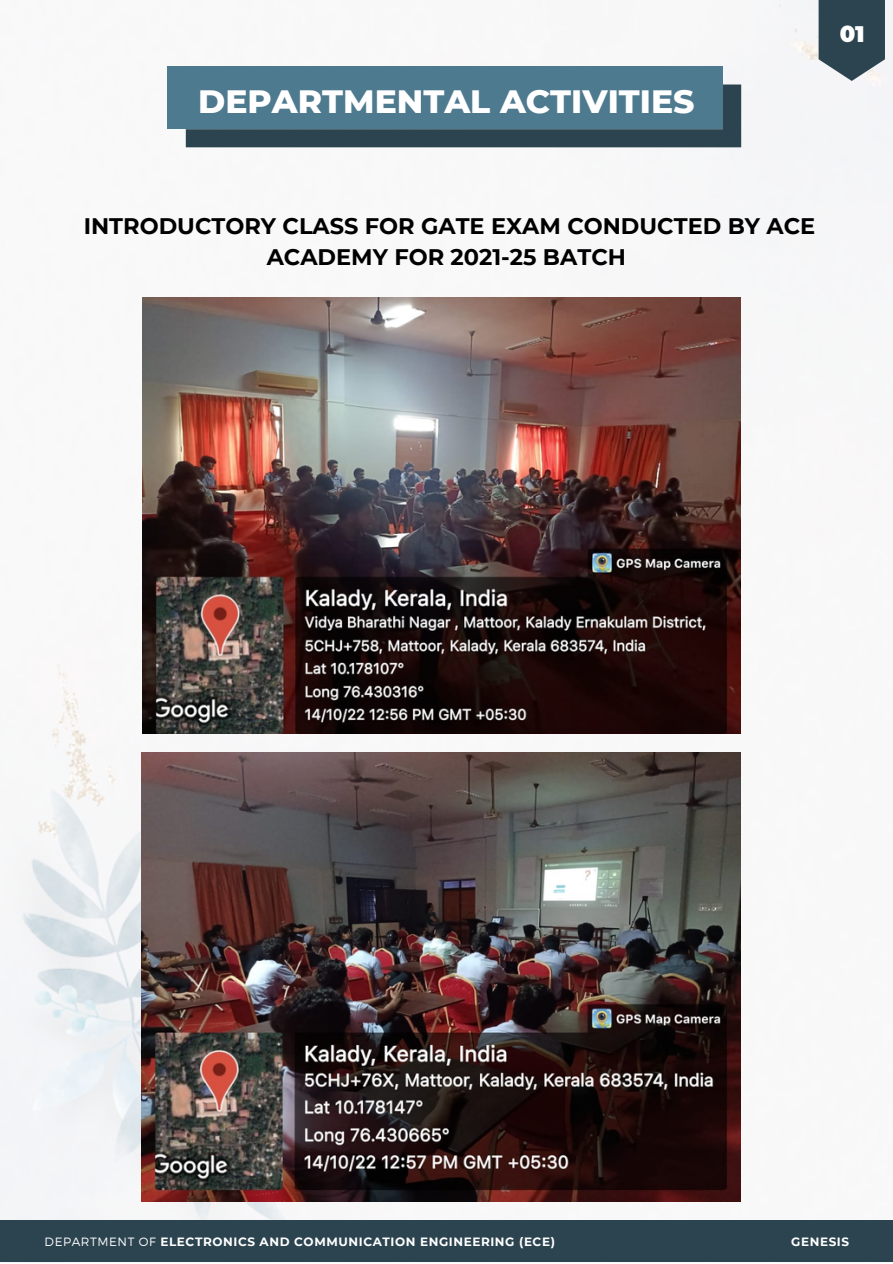
<style>
.page{position:relative;width:893px;height:1264px;background:#fff}
.page>*{position:absolute;margin:0;border:0;box-sizing:border-box;transform-origin:0 0}
.t1{font:800 33px "Montserrat";color:#fff}
.t2{font:700 22.5px/31.5px "Montserrat";color:#000;text-align:center}
.t3{font:900 22.5px "Montserrat";color:#fff}
.t4{font:700 12px "Montserrat";letter-spacing:.05em;color:#fff}
.s1{font-weight:300}
</style>
<div class="page">
<img style="left:0;top:0;width:892px;height:1262px">
<svg style="left:818px;top:0;width:66px;height:81px"></svg>
<div style="left:0;top:1220px;width:892px;height:41px;background:#2c4450"></div>
<div style="left:186px;top:84px;width:555px;height:63px;background:#2c4450"></div>
<div style="left:168px;top:66px;width:555px;height:63px;background:#4e7a8f"></div>
<img style="left:142px;top:297px;width:598px;height:436px">
<img style="left:142px;top:753px;width:598px;height:448px">
<h1 class="t1" style="left:198px;top:81px;width:498px">DEPARTMENTAL ACTIVITIES</h1>
<p class="t3" style="left:839px;top:21px;width:26px">01</p>
<p class="t2" style="left:84px;top:210px;width:733px">INTRODUCTORY CLASS FOR GATE EXAM CONDUCTED BY ACE<br>ACADEMY FOR 2021-25 BATCH</p>
<p class="t4" style="left:45px;top:1234px;width:512px"><span class="s1">DEPARTMENT OF</span> ELECTRONICS AND COMMUNICATION ENGINEERING (ECE)</p>
<p class="t4" style="left:791px;top:1234px;width:59px">GENESIS</p>
</div>
